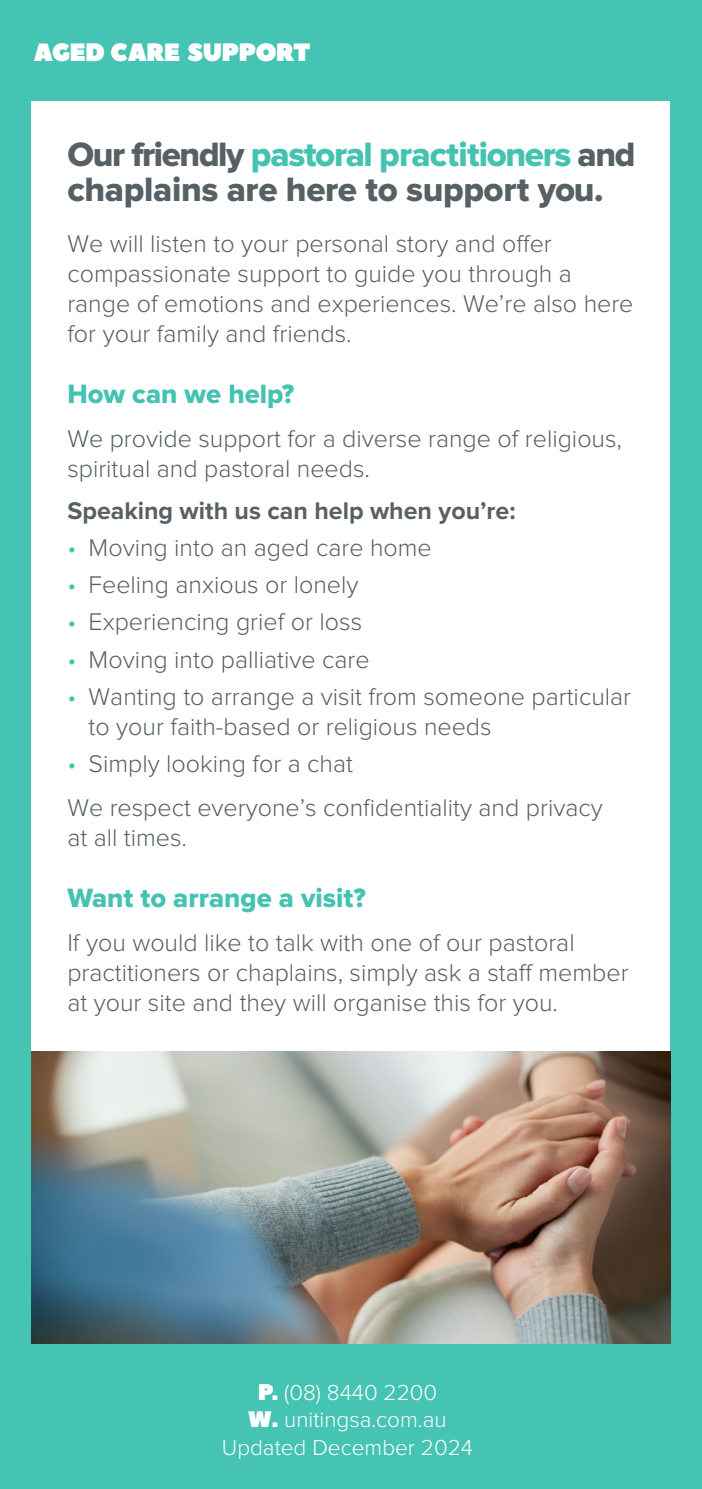
<style>
.page{position:relative;width:702px;height:1489px;background:#fff}
.page>*{position:absolute;margin:0;border:0;box-sizing:border-box;transform-origin:0 0}
.Subhead{font:35px/35px "Proxima Nova Extrabld";letter-spacing:-.02em;color:#576065}
.Subhead-2{font:27.5px "Proxima Nova Extrabld";color:#44c2b2}
.Subhead-3{font:300 25px/30px "Proxima Nova";color:#576065}
.Copy{font:300 25px/30px "Proxima Nova";color:#576065}
.t1{font:700 25px "Proxima Nova";color:#576065}
.Sub_subhead{font:25px "Peace Sans";letter-spacing:-.03em;color:#fff}
.t2{font:300 22.5px "Proxima Nova";color:#fff}
.s1{color:#44c2b2}
.s2{font-family:"Peace Sans";font-weight:400}
</style>
<div class="page">
<div style="left:0;top:0;width:702px;height:1488px;background:#45c3b3"></div>
<div style="left:32px;top:101px;width:638px;height:1205px;background:#fff"></div>
<img style="left:32px;top:1051px;width:638px;height:292px">
<p class="Sub_subhead" style="left:34px;top:35px;width:278px">AGED CARE SUPPORT</p>
<p class="Subhead" style="left:67px;top:138px;width:569px">Our friendly <span class="s1">pastoral practitioners</span> and chaplains are here to support you.</p>
<p class="Subhead-3" style="left:67px;top:229px;width:567px">We will listen to your personal story and offer compassionate support to guide you through a range of emotions and experiences. We’re also here for your family and friends.</p>
<p class="Subhead-2" style="left:67px;top:378px;width:228px">How can we help?</p>
<p class="Subhead-3" style="left:67px;top:424px;width:556px">We provide support for a diverse range of religious, spiritual and pastoral needs.</p>
<p class="t1" style="left:67px;top:492px;width:450px">Speaking with us can help when you’re:</p>
<p class="Subhead-3" style="left:67px;top:533px;width:366px"><span class="s1">•</span> Moving into an aged care home</p>
<p class="Subhead-3" style="left:67px;top:570px;width:293px"><span class="s1">•</span> Feeling anxious or lonely</p>
<p class="Subhead-3" style="left:67px;top:607px;width:296px"><span class="s1">•</span> Experiencing grief or loss</p>
<p class="Subhead-3" style="left:67px;top:644px;width:304px"><span class="s1">•</span> Moving into palliative care</p>
<p class="Subhead-3" style="left:89px;top:681px;width:544px;text-indent:-21px"><span class="s1">•</span> Wanting to arrange a visit from someone particular to your faith-based or religious needs</p>
<p class="Subhead-3" style="left:67px;top:748px;width:287px"><span class="s1">•</span> Simply looking for a chat</p>
<p class="Copy" style="left:67px;top:792px;width:537px">We respect everyone’s confidentiality and privacy at all times.</p>
<p class="Subhead-2" style="left:67px;top:881px;width:300px">Want to arrange a visit?</p>
<p class="Subhead-3" style="left:67px;top:927px;width:562px">If you would like to talk with one of our pastoral practitioners or chaplains, simply ask a staff member at your site and they will organise this for you.</p>
<p class="t2" style="left:258px;top:1379px;width:181px"><span class="s2">P.</span> (08) 8440 2200</p>
<p class="t2" style="left:248px;top:1406px;width:200px"><span class="s2">W.</span> unitingsa.com.au</p>
<p class="t2" style="left:222px;top:1434px;width:252px">Updated December 2024</p>
</div>
